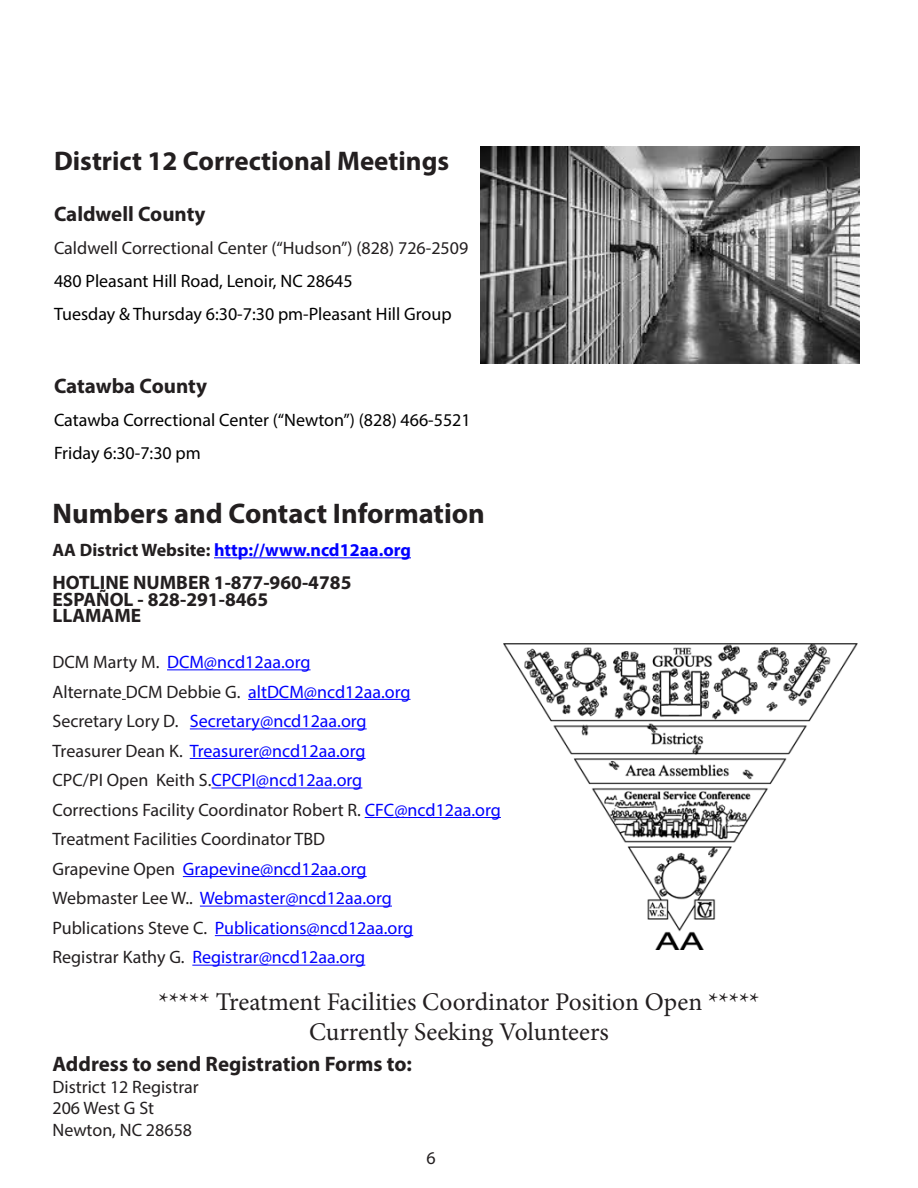
<style>
.page{position:relative;width:918px;height:1188px;background:#fff}
.page>*{position:absolute;margin:0;border:0;box-sizing:border-box;transform-origin:0 0}
.t1{font:700 28.5px "Myriad Pro";color:#231f20}
.t2{font:700 27px "Myriad Pro";color:#231f20}
.t3{font:25.5px/30.6px "Minion Pro";color:#231f20;text-align:center}
.t4{font:700 21px "Myriad Pro";color:#231f20}
.t5{font:700 19.5px/16.5px "Myriad Pro";color:#231f20}
.t6{font:18px/29.5px "Myriad Pro";color:#231f20}
.t7{font:18px/33px "Myriad Pro";color:#000}
.t8{font:700 18px "Myriad Pro";color:#00f}
.s1{color:#231f20}
.s2{color:#00f}
</style>
<div class="page">
<hr style="left:214px;top:557px;width:197px;height:1px;background:#00f">
<hr style="left:167px;top:669px;width:144px;height:1px;background:#00f">
<hr style="left:248px;top:699px;width:162px;height:1px;background:#00f">
<hr style="left:190px;top:728px;width:177px;height:1px;background:#00f">
<hr style="left:190px;top:758px;width:176px;height:1px;background:#00f">
<hr style="left:211px;top:788px;width:151px;height:1px;background:#00f">
<hr style="left:365px;top:817px;width:136px;height:1px;background:#00f">
<hr style="left:183px;top:876px;width:184px;height:1px;background:#00f">
<hr style="left:200px;top:906px;width:192px;height:1px;background:#00f">
<hr style="left:215px;top:935px;width:198px;height:1px;background:#00f">
<hr style="left:192px;top:965px;width:173px;height:1px;background:#00f">
<img style="left:481px;top:146px;width:378px;height:218px">
<img style="left:504px;top:643px;width:354px;height:307px">
<h2 class="t2" style="left:54px;top:144px;width:397px">District 12 Correctional Meetings</h2>
<p class="t4" style="left:54px;top:201px;width:153px">Caldwell County</p>
<p class="t6" style="left:54px;top:233px;width:416px">Caldwell Correctional Center (“Hudson”) (828) 726-2509</p>
<p class="t7" style="left:54px;top:265px;width:399px">480 Pleasant Hill Road, Lenoir, NC 28645<br>Tuesday &amp; Thursday 6:30-7:30 pm-Pleasant Hill Group</p>
<p class="t4" style="left:54px;top:372px;width:155px">Catawba County</p>
<p class="t7" style="left:54px;top:403px;width:418px">Catawba Correctional Center (“Newton”) (828) 466-5521<br>Friday 6:30-7:30 pm</p>
<h1 class="t1" style="left:52px;top:495px;width:434px">Numbers and Contact Information</h1>
<p class="t8" style="left:52px;top:538px;width:360px"><span class="s1">AA District Website:</span> http://www.ncd12aa.org</p>
<p class="t5" style="left:52px;top:574px;width:300px">HOTLINE NUMBER 1-877-960-4785<br>ESPAÑOL - 828-291-8465<br>LLAMAME</p>
<p class="t6" style="left:52px;top:647px;width:450px">DCM Marty M. <span class="s2">DCM@ncd12aa.org<br></span>Alternate DCM Debbie G. <span class="s2">altDCM@ncd12aa.org<br></span>Secretary Lory D. <span class="s2">Secretary@ncd12aa.org<br></span>Treasurer Dean K. <span class="s2">Treasurer@ncd12aa.org<br></span>CPC/PI Open Keith S.<span class="s2">CPCPI@ncd12aa.org<br></span>Corrections Facility Coordinator Robert R. <span class="s2">CFC@ncd12aa.org </span>Treatment Facilities Coordinator TBD<br>Grapevine Open <span class="s2">Grapevine@ncd12aa.org<br></span>Webmaster Lee W.. <span class="s2">Webmaster@ncd12aa.org<br></span>Publications Steve C. <span class="s2">Publications@ncd12aa.org<br></span>Registrar Kathy G. <span class="s2">Registrar@ncd12aa.org</span></p>
<h3 class="t3" style="left:158px;top:987px;width:603px">***** Treatment Facilities Coordinator Position Open *****<br>Currently Seeking Volunteers</h3>
<p class="t4" style="left:52px;top:1050px;width:361px">Address to send Registration Forms to:</p>
<p class="t6" style="left:52px;top:1076px;width:148px;line-height:21.6px">District 12 Registrar<br>206 West G St<br>Newton, NC 28658</p>
<p class="t6" style="left:427px;top:1143px;width:11px">6</p>
</div>
